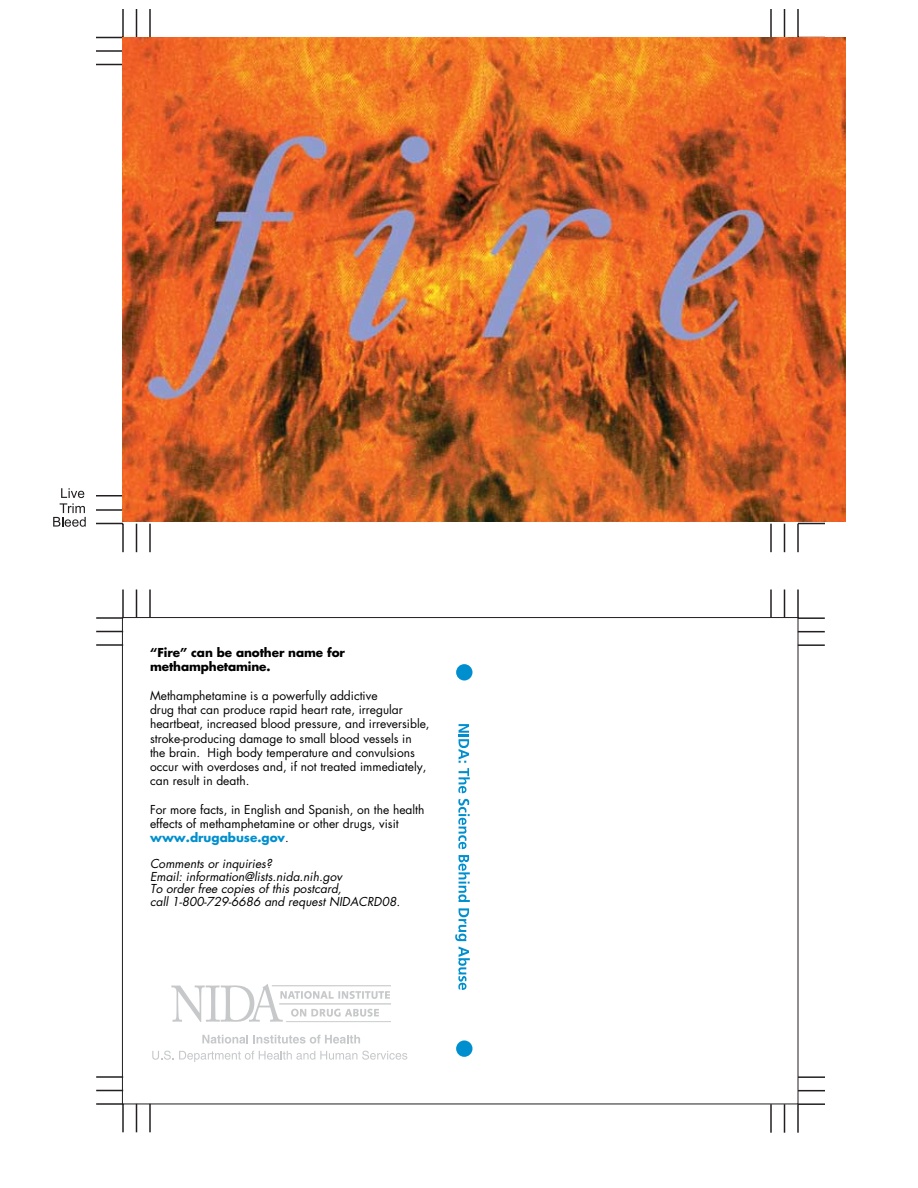
<style>
.page{position:relative;width:918px;height:1188px;background:#fff}
.page>*{position:absolute;margin:0;border:0;box-sizing:border-box;transform-origin:0 0}
.t1{font:12px/14.2px "Futura";color:#000}
.t2{font:italic 12px/12.8px "Futura";color:#000}
.t3{font:700 12px/14.2px "Futura";letter-spacing:-.01em;color:#000}
.s1{font-weight:700;color:#008fce}
</style>
<div class="page">
<hr style="left:797px;top:1104px;width:2px;height:29px;background:#231f20">
<hr style="left:770px;top:1104px;width:2px;height:29px;background:#231f20">
<svg style="left:784px;top:1104px;width:1px;height:29px"></svg>
<hr style="left:149px;top:1104px;width:2px;height:28px;background:#231f20">
<hr style="left:122px;top:1104px;width:2px;height:28px;background:#231f20">
<svg style="left:136px;top:1104px;width:1px;height:28px"></svg>
<hr style="left:797px;top:590px;width:2px;height:28px;background:#231f20">
<hr style="left:770px;top:590px;width:2px;height:28px;background:#231f20">
<svg style="left:784px;top:590px;width:1px;height:27px"></svg>
<hr style="left:149px;top:590px;width:2px;height:28px;background:#231f20">
<hr style="left:122px;top:590px;width:2px;height:28px;background:#231f20">
<svg style="left:136px;top:590px;width:1px;height:27px"></svg>
<hr style="left:798px;top:1076px;width:27px;height:2px;background:#231f20">
<hr style="left:798px;top:1103px;width:27px;height:2px;background:#231f20">
<svg style="left:798px;top:1090px;width:27px;height:1px"></svg>
<hr style="left:798px;top:617px;width:27px;height:2px;background:#231f20">
<hr style="left:798px;top:644px;width:27px;height:2px;background:#231f20">
<svg style="left:798px;top:631px;width:27px;height:1px"></svg>
<hr style="left:96px;top:1076px;width:27px;height:2px;background:#231f20">
<hr style="left:96px;top:1103px;width:27px;height:2px;background:#231f20">
<svg style="left:96px;top:1090px;width:26px;height:1px"></svg>
<hr style="left:96px;top:617px;width:27px;height:2px;background:#231f20">
<hr style="left:96px;top:644px;width:27px;height:2px;background:#231f20">
<svg style="left:96px;top:631px;width:26px;height:1px"></svg>
<hr style="left:797px;top:524px;width:2px;height:28px;background:#231f20">
<hr style="left:770px;top:524px;width:2px;height:28px;background:#231f20">
<svg style="left:784px;top:524px;width:1px;height:28px"></svg>
<hr style="left:149px;top:524px;width:2px;height:28px;background:#231f20">
<hr style="left:122px;top:524px;width:2px;height:28px;background:#231f20">
<svg style="left:136px;top:524px;width:1px;height:28px"></svg>
<hr style="left:797px;top:9px;width:2px;height:29px;background:#231f20">
<hr style="left:770px;top:9px;width:2px;height:29px;background:#231f20">
<svg style="left:784px;top:9px;width:1px;height:29px"></svg>
<hr style="left:149px;top:9px;width:2px;height:29px;background:#231f20">
<hr style="left:122px;top:9px;width:2px;height:29px;background:#231f20">
<svg style="left:136px;top:9px;width:1px;height:29px"></svg>
<svg style="left:798px;top:37px;width:27px;height:1px"></svg>
<svg style="left:96px;top:495px;width:26px;height:1px"></svg>
<svg style="left:96px;top:523px;width:27px;height:1px"></svg>
<hr style="left:96px;top:509px;width:27px;height:2px;background:#231f20">
<svg style="left:96px;top:37px;width:27px;height:1px"></svg>
<svg style="left:96px;top:64px;width:26px;height:1px"></svg>
<hr style="left:96px;top:50px;width:27px;height:2px;background:#231f20">
<div style="left:456px;top:664px;width:16px;height:17px;background:#008fce;border-radius:50%"></div>
<div style="left:456px;top:1040px;width:16px;height:17px;background:#008fce;border-radius:50%"></div>
<svg style="left:53px;top:488px;width:33px;height:39px"></svg>
<svg style="left:798px;top:523px;width:27px;height:1px"></svg>
<svg style="left:171px;top:984px;width:219px;height:38px"></svg>
<hr style="left:272px;top:985px;width:119px;height:1px;background:#d1d3d4">
<hr style="left:286px;top:1021px;width:105px;height:1px;background:#d1d3d4">
<hr style="left:279px;top:1004px;width:112px;height:1px;background:#d1d3d4">
<svg style="left:202px;top:1035px;width:158px;height:9px"></svg>
<svg style="left:152px;top:1051px;width:255px;height:11px"></svg>
<svg style="left:458px;top:724px;width:12px;height:69px"></svg>
<svg style="left:458px;top:799px;width:12px;height:50px"></svg>
<svg style="left:458px;top:855px;width:12px;height:47px"></svg>
<svg style="left:455px;top:908px;width:15px;height:82px"></svg>
<img style="left:122px;top:38px;width:724px;height:484px">
<p class="t3" style="left:150px;top:645px;width:196px">“Fire” can be another name for methamphetamine.</p>
<p class="t1" style="left:150px;top:688px;width:281px">Methamphetamine is a powerfully addictive<br>drug that can produce rapid heart rate, irregular heartbeat, increased blood pressure, and irreversible, stroke-producing damage to small blood vessels in the brain. High body temperature and convulsions occur with overdoses and, if not treated immediately, can result in death.</p>
<p class="t1" style="left:150px;top:802px;width:276px">For more facts, in English and Spanish, on the health effects of methamphetamine or other drugs, visit <span class="s1">www.drugabuse.gov</span>.</p>
<p class="t2" style="left:150px;top:857px;width:252px">Comments or inquiries?<br>Email: information@lists.nida.nih.gov<br>To order free copies of this postcard,<br>call 1-800-729-6686 and request NIDACRD08.</p>
</div>
